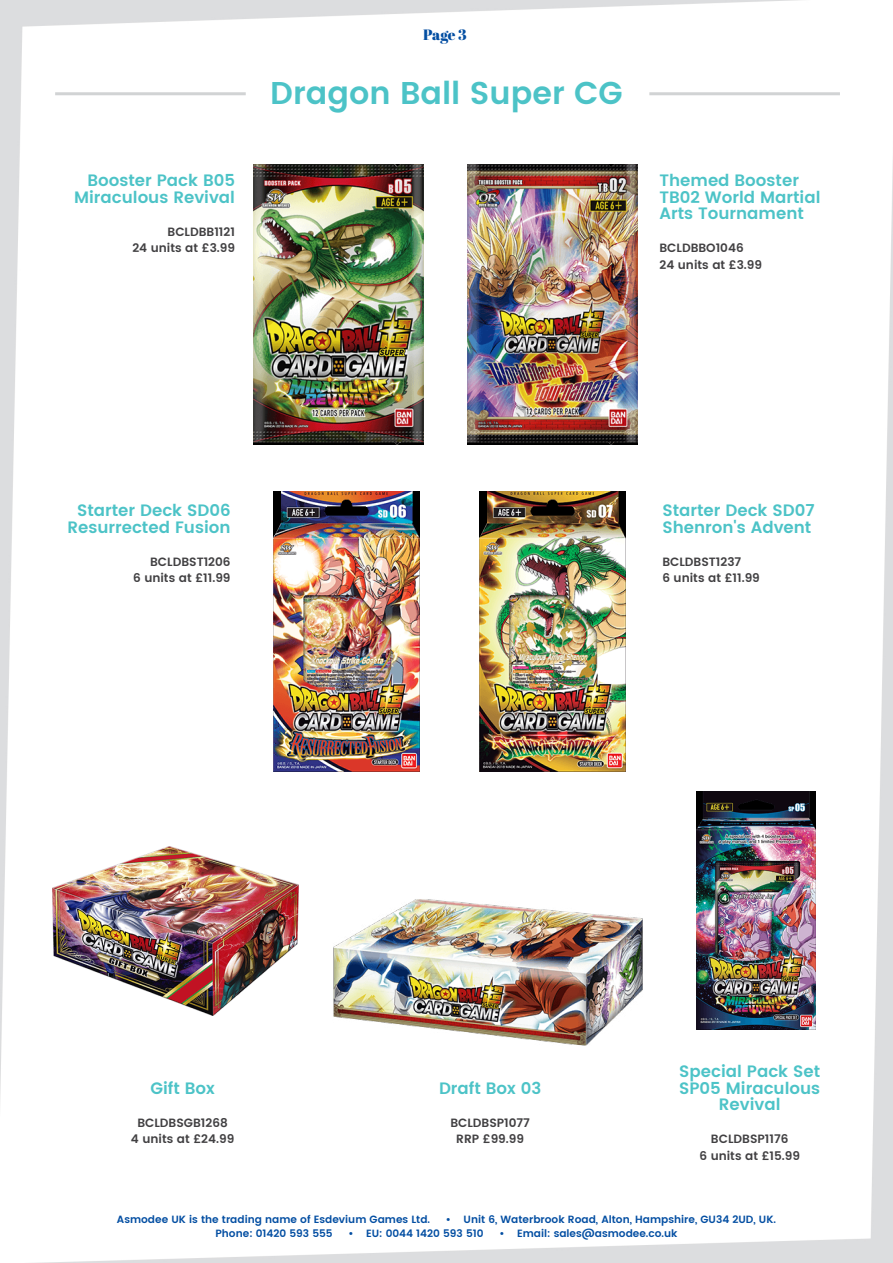
<style>
.page{position:relative;width:893px;height:1263px;background:#fff}
.page>*{position:absolute;margin:0;border:0;box-sizing:border-box;transform-origin:0 0}
.t1{font:600 31.5px "Poppins";color:#4cc3c7}
.t2{font:600 16.5px/16.5px "Poppins";color:#4cc3c7;text-align:center}
.t3{font:15px "Abril Fatface";color:#034ea2}
.t4{font:600 12px/16.5px "Poppins";color:#414042;text-align:center}
.t5{font:600 10.5px "Poppins";color:#034ea2}
</style>
<div class="page">
<img style="left:0;top:0;width:893px;height:1263px">
<img style="left:253px;top:165px;width:170px;height:280px">
<img style="left:273px;top:491px;width:146px;height:280px">
<img style="left:53px;top:846px;width:246px;height:170px">
<img style="left:468px;top:165px;width:170px;height:280px">
<img style="left:480px;top:491px;width:146px;height:280px">
<img style="left:312px;top:880px;width:356px;height:175px">
<img style="left:697px;top:791px;width:119px;height:239px">
<hr style="left:55px;top:92px;width:191px;height:3px;background:#d1d3d4">
<hr style="left:649px;top:92px;width:191px;height:3px;background:#d1d3d4">
<p class="t3" style="left:423px;top:24px;width:45px">Page 3</p>
<p class="t2" style="left:74px;top:173px;width:163px;text-align:right">Booster Pack B05<br>Miraculous Revival</p>
<p class="t4" style="left:132px;top:224px;width:104px;text-align:right">BCLDBB1121<br>24 units at £3.99</p>
<h1 class="t1" style="left:270px;top:69px;width:354px">Dragon Ball Super CG</h1>
<p class="t2" style="left:659px;top:173px;width:163px;text-align:left">Themed Booster<br>TB02 World Martial<br>Arts Tournament</p>
<p class="t4" style="left:659px;top:240px;width:104px;text-align:left">BCLDBBO1046<br>24 units at £3.99</p>
<p class="t2" style="left:67px;top:503px;width:165px">Starter Deck SD06<br>Resurrected Fusion</p>
<p class="t4" style="left:133px;top:554px;width:99px;text-align:right">BCLDBST1206<br>6 units at £11.99</p>
<p class="t2" style="left:662px;top:503px;width:154px;text-align:left">Starter Deck SD07<br>Shenron's Advent</p>
<p class="t4" style="left:662px;top:554px;width:99px;text-align:left">BCLDBST1237<br>6 units at £11.99</p>
<p class="t2" style="left:150px;top:1080px;width:66px">Gift Box</p>
<p class="t4" style="left:131px;top:1115px;width:105px">BCLDBSGB1268<br>4 units at £24.99</p>
<p class="t2" style="left:439px;top:1080px;width:104px">Draft Box 03</p>
<p class="t4" style="left:450px;top:1115px;width:81px">BCLDBSP1077<br>RRP £99.99</p>
<p class="t2" style="left:679px;top:1064px;width:143px">Special Pack Set<br>SP05 Miraculous<br>Revival</p>
<p class="t4" style="left:699px;top:1131px;width:102px">BCLDBSP1176<br>6 units at £15.99</p>
<p class="t5" style="left:117px;top:1211px;width:315px">Asmodee UK is the trading name of Esdevium Games Ltd.</p>
<p class="t5" style="left:446px;top:1211px;width:332px">• Unit 6, Waterbrook Road, Alton, Hampshire, GU34 2UD, UK.</p>
<p class="t5" style="left:215px;top:1225px;width:119px">Phone: 01420 593 555</p>
<p class="t5" style="left:348px;top:1225px;width:137px">• EU: 0044 1420 593 510</p>
<p class="t5" style="left:499px;top:1225px;width:180px">• Email: sales@asmodee.co.uk</p>
</div>
